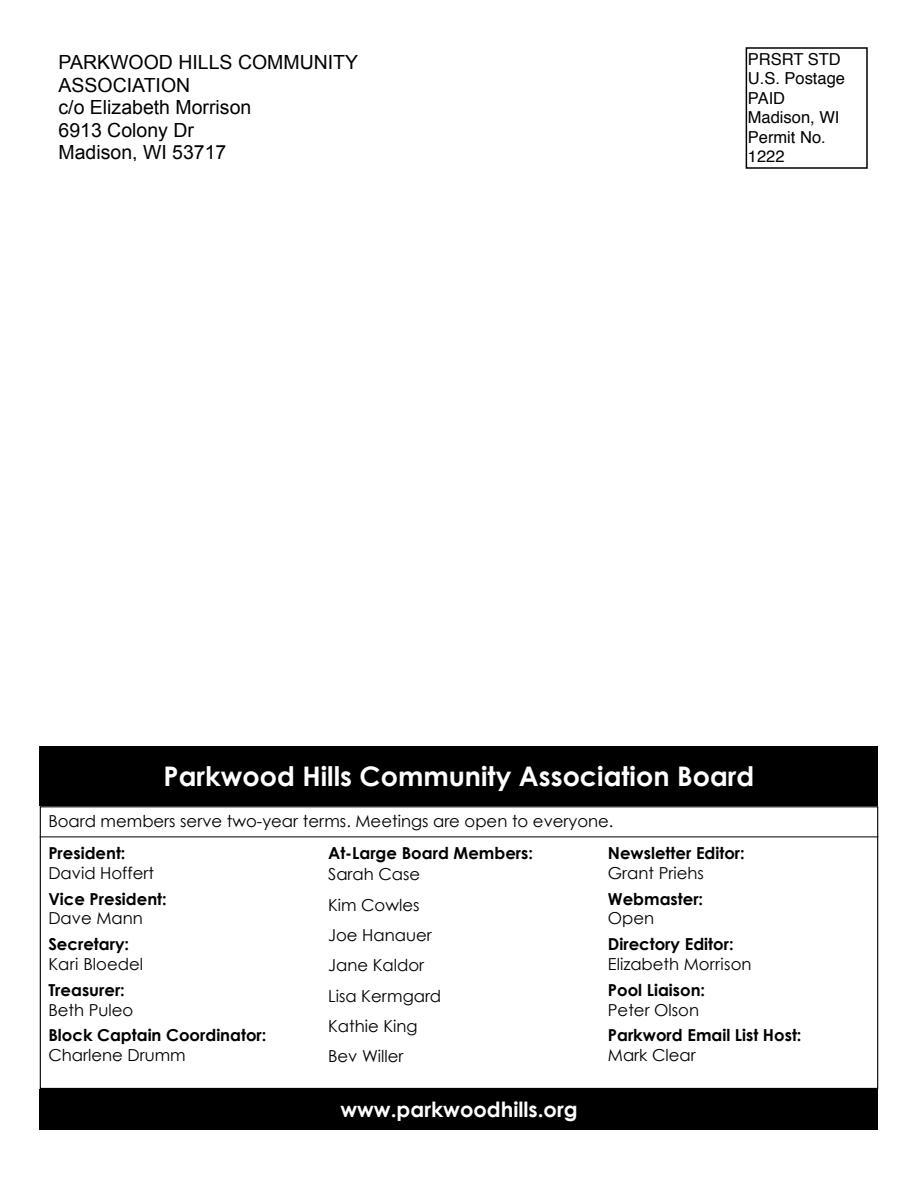
<style>
.page{position:relative;width:918px;height:1188px;background:#fff}
.page>*{position:absolute;margin:0;border:0;box-sizing:border-box;transform-origin:0 0}
.t1{font:700 27px "Century Gothic";color:#fff}
.t2{font:700 21px "Century Gothic";color:#fff}
.t3{font:19.5px/22.5px "Arial";color:#000}
.t4{font:16.5px/30.3px "Century Gothic";color:#000}
.t5{font:700 16.5px "Century Gothic";color:#000}
.t6{font:16.5px/19.5px "Helvetica";color:#000}
</style>
<div class="page">
<div style="left:40px;top:746px;width:838px;height:60px;background:#000"></div>
<div style="left:40px;top:1089px;width:838px;height:41px;background:#000001"></div>
<hr style="left:40px;top:837px;width:838px;height:1px;background:#000">
<p class="t3" style="left:58px;top:51px;width:301px">PARKWOOD HILLS COMMUNITY<br>ASSOCIATION<br>c/o Elizabeth Morrison<br>6913 Colony Dr<br>Madison, WI 53717</p>
<p class="t6" style="left:748px;top:49px;width:99px">PRSRT STD<br>U.S. Postage<br>PAID<br>Madison, WI<br>Permit No.<br>1222</p>
<h1 class="t1" style="left:164px;top:760px;width:592px">Parkwood Hills Community Association Board</h1>
<p class="t4" style="left:48px;top:806px;width:567px">Board members serve two-year terms. Meetings are open to everyone.</p>
<p class="t5" style="left:48px;top:843px;width:79px">President:</p>
<p class="t4" style="left:48px;top:857px;width:107px">David Hoffert</p>
<p class="t5" style="left:48px;top:888px;width:120px">Vice President:</p>
<p class="t4" style="left:48px;top:903px;width:96px">Dave Mann</p>
<p class="t5" style="left:48px;top:934px;width:82px">Secretary:</p>
<p class="t4" style="left:48px;top:949px;width:96px">Kari Bloedel</p>
<p class="t5" style="left:48px;top:979px;width:78px">Treasurer:</p>
<p class="t4" style="left:48px;top:994px;width:87px">Beth Puleo</p>
<p class="t5" style="left:48px;top:1025px;width:220px">Block Captain Coordinator:</p>
<p class="t4" style="left:48px;top:1040px;width:139px">Charlene Drumm</p>
<p class="t5" style="left:608px;top:843px;width:138px">Newsletter Editor:</p>
<p class="t4" style="left:608px;top:857px;width:98px">Grant Priehs</p>
<p class="t5" style="left:608px;top:888px;width:97px">Webmaster:</p>
<p class="t4" style="left:608px;top:903px;width:48px">Open</p>
<p class="t5" style="left:608px;top:934px;width:127px">Directory Editor:</p>
<p class="t4" style="left:608px;top:949px;width:145px">Elizabeth Morrison</p>
<p class="t5" style="left:608px;top:979px;width:99px">Pool Liaison:</p>
<p class="t4" style="left:608px;top:994px;width:93px">Peter Olson</p>
<p class="t5" style="left:608px;top:1025px;width:195px">Parkword Email List Host:</p>
<p class="t4" style="left:608px;top:1040px;width:89px">Mark Clear</p>
<p class="t5" style="left:328px;top:843px;width:206px">At-Large Board Members:</p>
<p class="t4" style="left:328px;top:859px;width:115px">Sarah Case<br>Kim Cowles<br>Joe Hanauer<br>Jane Kaldor<br>Lisa Kermgard<br>Kathie King<br>Bev Willer</p>
<p class="t2" style="left:340px;top:1096px;width:239px">www.parkwoodhills.org</p>
</div>
